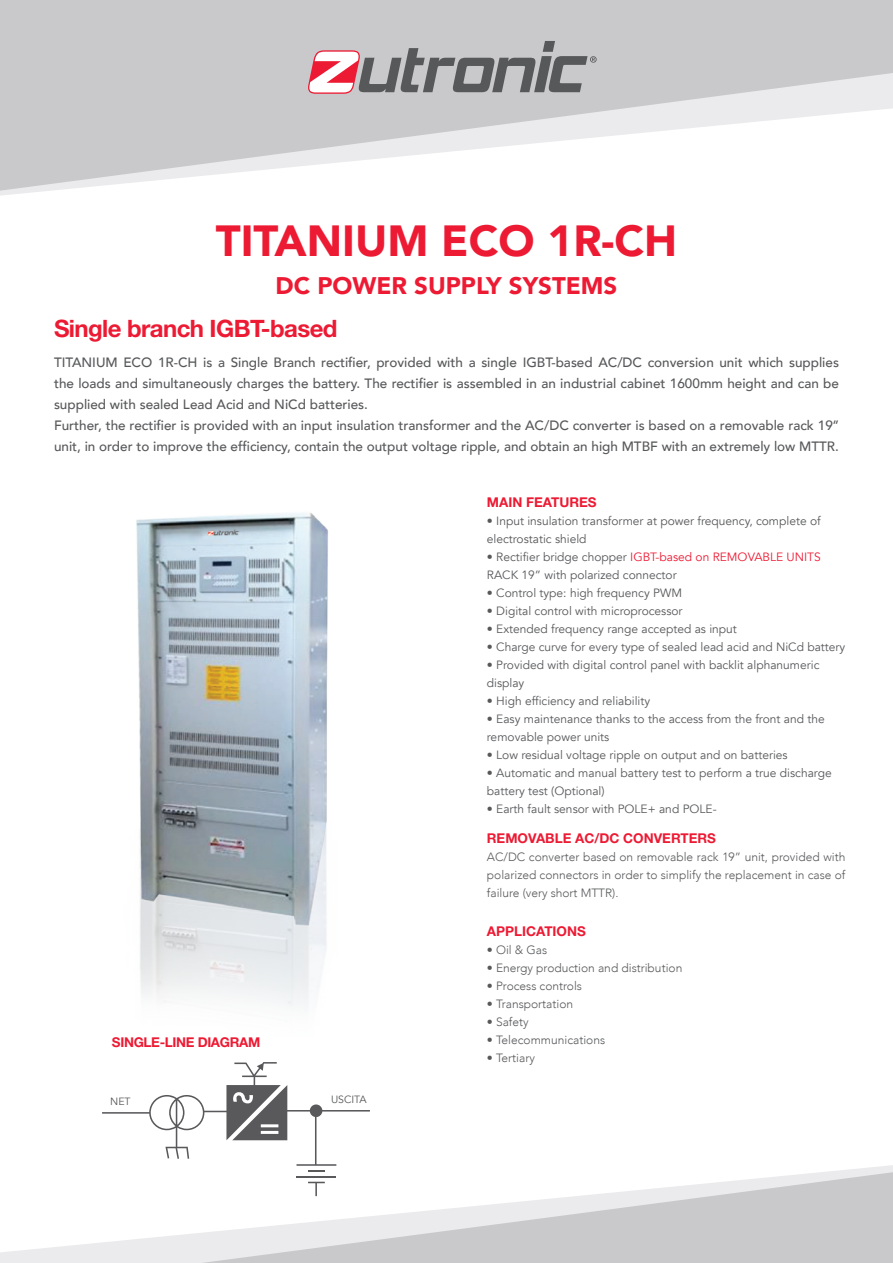
<style>
.page{position:relative;width:893px;height:1263px;background:#fff}
.page>*{position:absolute;margin:0;border:0;box-sizing:border-box;transform-origin:0 0}
.t1{font:900 43.5px "Avenir";color:#ed1a33}
.t2{font:700 24px "Helvetica Neue LT Std";letter-spacing:-.025em;color:#ed1a33}
.t3{font:900 24px "Avenir";color:#ed1a33}
.t4{font:500 13.5px/21px "Avenir";color:#57585a;text-align:justify}
.t5{font:700 13.5px "Helvetica Neue LT Std";color:#ed1a33}
.t6{font:700 13.5px "Helvetica Neue LT Std";letter-spacing:-.025em;color:#ed1a33}
.t7{font:12px/18px "Avenir";color:#57585a}
.t8{font:300 12px/18px "Avenir";color:#57585a;text-align:justify}
.t9{font:10.5px "Avenir";color:#57585a}
.s1{color:#ed1a33}
</style>
<div class="page">
<img style="left:136px;top:512px;width:192px;height:494px">
<svg style="left:102px;top:1062px;width:268px;height:103px"></svg>
<svg style="left:0;top:1165px;width:893px;height:98px"></svg>
<svg style="left:201px;top:1172px;width:692px;height:91px"></svg>
<svg style="left:0;top:0;width:893px;height:191px;fill:#c9c9cc"></svg>
<svg style="left:308px;top:41px;width:289px;height:53px;background:#aba1a4"></svg>
<p class="t1" style="left:216px;top:204px;width:463px">TITANIUM ECO 1R-CH</p>
<p class="t3" style="left:276px;top:265px;width:343px">DC POWER SUPPLY SYSTEMS</p>
<p class="t2" style="left:54px;top:313px;width:285px">Single branch IGBT-based</p>
<p class="t4" style="left:54px;top:351px;width:786px">TITANIUM ECO 1R-CH is a Single Branch rectifier, provided with a single IGBT-based AC/DC conversion unit which supplies the loads and simultaneously charges the battery. The rectifier is assembled in an industrial cabinet 1600mm height and can be supplied with sealed Lead Acid and NiCd batteries.</p>
<p class="t4" style="left:54px;top:414px;width:786px">Further, the rectifier is provided with an input insulation transformer and the AC/DC converter is based on a removable rack 19’’ unit, in order to improve the efficiency, contain the output voltage ripple, and obtain an high MTBF with an extremely low MTTR.</p>
<p class="t6" style="left:112px;top:1034px;width:150px">SINGLE-LINE DIAGRAM</p>
<p class="t9" style="left:110px;top:1095px;width:22px">NET</p>
<p class="t9" style="left:331px;top:1093px;width:37px">USCITA</p>
<p class="t5" style="left:487px;top:494px;width:111px">MAIN FEATURES</p>
<p class="t7" style="left:487px;top:512px;width:335px">• Input insulation transformer at power frequency, complete of electrostatic shield</p>
<p class="t7" style="left:487px;top:548px;width:335px">• Rectifier bridge chopper <span class="s1">IGBT-based on REMOVABLE UNITS<br></span>RACK 19” with polarized connector</p>
<p class="t7" style="left:487px;top:584px;width:197px">• Control type: high frequency PWM</p>
<p class="t7" style="left:487px;top:602px;width:197px">• Digital control with microprocessor</p>
<p class="t7" style="left:487px;top:620px;width:252px">• Extended frequency range accepted as input</p>
<p class="t7" style="left:487px;top:638px;width:360px">• Charge curve for every type of sealed lead acid and NiCd battery</p>
<p class="t7" style="left:487px;top:656px;width:334px">• Provided with digital control panel with backlit alphanumeric display</p>
<p class="t7" style="left:487px;top:692px;width:165px">• High efficiency and reliability</p>
<p class="t7" style="left:487px;top:710px;width:339px">• Easy maintenance thanks to the access from the front and the removable power units</p>
<p class="t7" style="left:487px;top:746px;width:302px">• Low residual voltage ripple on output and on batteries</p>
<p class="t7" style="left:487px;top:764px;width:346px">• Automatic and manual battery test to perform a true discharge battery test (Optional)</p>
<p class="t7" style="left:487px;top:800px;width:231px">• Earth fault sensor with POLE+ and POLE-</p>
<p class="t5" style="left:487px;top:830px;width:231px">REMOVABLE AC/DC CONVERTERS</p>
<p class="t8" style="left:487px;top:848px;width:360px">AC/DC converter based on removable rack 19” unit, provided with polarized connectors in order to simplify the replacement in case of failure (very short MTTR).</p>
<p class="t5" style="left:487px;top:923px;width:100px">APPLICATIONS</p>
<p class="t8" style="left:487px;top:941px;width:62px">• Oil &amp; Gas</p>
<p class="t8" style="left:487px;top:959px;width:197px">• Energy production and distribution</p>
<p class="t8" style="left:487px;top:977px;width:97px">• Process controls</p>
<p class="t8" style="left:487px;top:995px;width:88px">• Transportation</p>
<p class="t8" style="left:487px;top:1013px;width:43px">• Safety</p>
<p class="t8" style="left:487px;top:1031px;width:120px">• Telecommunications</p>
<p class="t8" style="left:487px;top:1049px;width:50px">• Tertiary</p>
</div>
